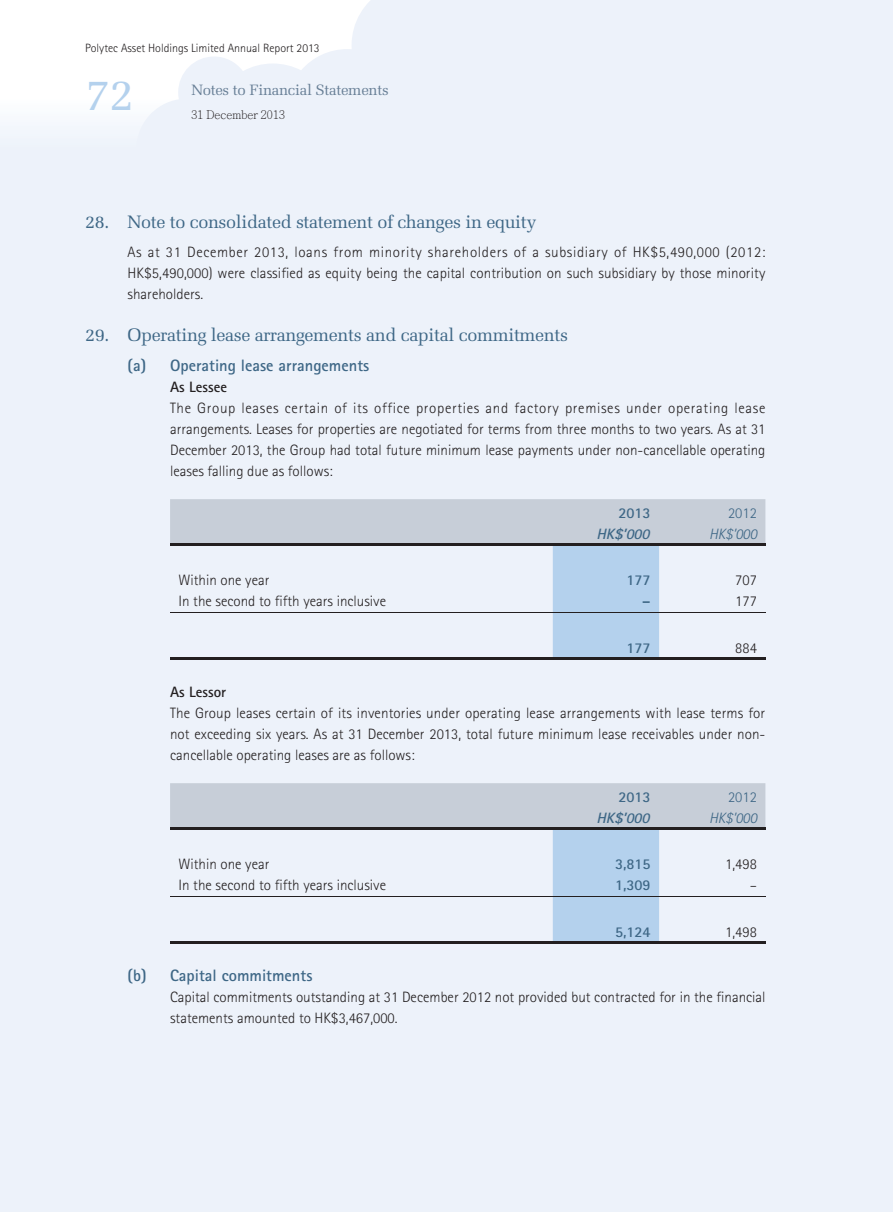
<style>
.page{position:relative;width:893px;height:1212px;background:#edf2fa}
.page>*{position:absolute;margin:0;border:0;box-sizing:border-box;transform-origin:0 0}
.t1{font:45px "Melior LT Std";color:#b4d1ed}
.t2{font:18px "Melior LT Std";letter-spacing:-.02em;color:#3e6786}
.t3{font:700 16.5px "Rotis Sans Serif Std";color:#3e6786}
.t4{font:300 15px/21px "Rotis Sans Serif Std";color:#231f20}
.t5{font:700 15px "Rotis Sans Serif Std";color:#3e6786}
.t6{font:15px "Melior LT Std";letter-spacing:-.02em;color:#687f96}
.t7{font:italic 700 15px "Rotis Sans Serif Std";color:#3e6786}
.t8{font:italic 300 15px "Rotis Sans Serif Std";letter-spacing:-.01em;color:#3e6786}
.t9{font:300 15px "Rotis Sans Serif Std";color:#3e6786}
.t10{font:300 12px "Rotis Sans Serif Std";color:#231f20}
.t11{font:12px "Adobe Ming Std Light E Ten B5 H";color:#231f20}
.s1{font-weight:700}
</style>
<div class="page">
<svg style="left:0;top:0;width:370px;height:116px"></svg>
<svg style="left:170px;top:499px;width:595px;height:158px"></svg>
<hr style="left:170px;top:543px;width:383px;height:3px;background:#231f20">
<hr style="left:553px;top:543px;width:106px;height:3px;background:#231f20">
<hr style="left:659px;top:543px;width:106px;height:3px;background:#231f20">
<hr style="left:170px;top:612px;width:383px;height:1px;background:#231f20">
<hr style="left:553px;top:612px;width:106px;height:1px;background:#231f20">
<hr style="left:659px;top:612px;width:106px;height:1px;background:#231f20">
<hr style="left:170px;top:657px;width:383px;height:3px;background:#231f20">
<hr style="left:553px;top:657px;width:106px;height:3px;background:#231f20">
<hr style="left:659px;top:657px;width:106px;height:3px;background:#231f20">
<svg style="left:170px;top:783px;width:595px;height:158px"></svg>
<hr style="left:170px;top:827px;width:383px;height:3px;background:#231f20">
<hr style="left:553px;top:827px;width:106px;height:3px;background:#231f20">
<hr style="left:659px;top:827px;width:106px;height:3px;background:#231f20">
<hr style="left:170px;top:896px;width:383px;height:1px;background:#231f20">
<hr style="left:553px;top:896px;width:106px;height:1px;background:#231f20">
<hr style="left:659px;top:896px;width:106px;height:1px;background:#231f20">
<hr style="left:170px;top:941px;width:383px;height:3px;background:#231f20">
<hr style="left:553px;top:941px;width:106px;height:3px;background:#231f20">
<hr style="left:659px;top:941px;width:106px;height:3px;background:#231f20">
<p class="t10" style="left:85px;top:44px;width:236px">Polytec Asset Holdings Limited Annual Report 2013</p>
<p class="t6" style="left:191px;top:83px;width:199px">Notes to Financial Statements</p>
<p class="t11" style="left:191px;top:110px;width:95px">31 December 2013</p>
<p class="t1" style="left:85px;top:72px;width:51px">72</p>
<p class="t2" style="left:85px;top:212px;width:453px">28. Note to consolidated statement of changes in equity</p>
<p class="t4" style="left:128px;top:243px;width:639px;text-align:justify">As at 31 December 2013, loans from minority shareholders of a subsidiary of HK$5,490,000 (2012:<br>HK$5,490,000) were classified as equity being the capital contribution on such subsidiary by those minority shareholders.</p>
<p class="t2" style="left:85px;top:326px;width:485px">29. Operating lease arrangements and capital commitments</p>
<p class="t3" style="left:128px;top:359px;width:243px">(a) Operating lease arrangements</p>
<p class="t4" style="left:170px;top:377px;width:597px"><span class="s1">As Lessee<br></span>The Group leases certain of its office properties and factory premises under operating lease arrangements. Leases for properties are negotiated for terms from three months to two years. As at 31<br>December 2013, the Group had total future minimum lease payments under non-cancellable operating leases falling due as follows:</p>
<p class="t5" style="left:618px;top:507px;width:34px">2013</p>
<p class="t9" style="left:728px;top:507px;width:30px">2012</p>
<p class="t7" style="left:597px;top:528px;width:58px">HK$’000</p>
<p class="t8" style="left:709px;top:528px;width:49px">HK$’000</p>
<p class="t4" style="left:179px;top:571px;width:92px">Within one year</p>
<p class="t5" style="left:626px;top:574px;width:26px">177</p>
<p class="t4" style="left:735px;top:571px;width:23px">707</p>
<p class="t4" style="left:179px;top:592px;width:209px">In the second to fifth years inclusive</p>
<p class="t5" style="left:642px;top:595px;width:10px">–</p>
<p class="t4" style="left:735px;top:592px;width:23px">177</p>
<p class="t5" style="left:626px;top:642px;width:26px">177</p>
<p class="t4" style="left:735px;top:638px;width:23px">884</p>
<p class="t4" style="left:170px;top:682px;width:597px"><span class="s1">As Lessor<br></span>The Group leases certain of its inventories under operating lease arrangements with lease terms for not exceeding six years. As at 31 December 2013, total future minimum lease receivables under non&shy;cancellable operating leases are as follows:</p>
<p class="t5" style="left:618px;top:791px;width:34px">2013</p>
<p class="t9" style="left:728px;top:791px;width:30px">2012</p>
<p class="t7" style="left:597px;top:812px;width:58px">HK$’000</p>
<p class="t8" style="left:709px;top:812px;width:49px">HK$’000</p>
<p class="t4" style="left:179px;top:855px;width:92px">Within one year</p>
<p class="t5" style="left:615px;top:858px;width:37px">3,815</p>
<p class="t4" style="left:725px;top:855px;width:33px">1,498</p>
<p class="t4" style="left:179px;top:876px;width:209px">In the second to fifth years inclusive</p>
<p class="t5" style="left:615px;top:879px;width:37px">1,309</p>
<p class="t4" style="left:750px;top:876px;width:9px">–</p>
<p class="t5" style="left:615px;top:926px;width:37px">5,124</p>
<p class="t4" style="left:725px;top:922px;width:33px">1,498</p>
<p class="t3" style="left:128px;top:969px;width:186px">(b) Capital commitments</p>
<p class="t4" style="left:170px;top:987px;width:597px">Capital commitments outstanding at 31 December 2012 not provided but contracted for in the financial statements amounted to HK$3,467,000.</p>
</div>
